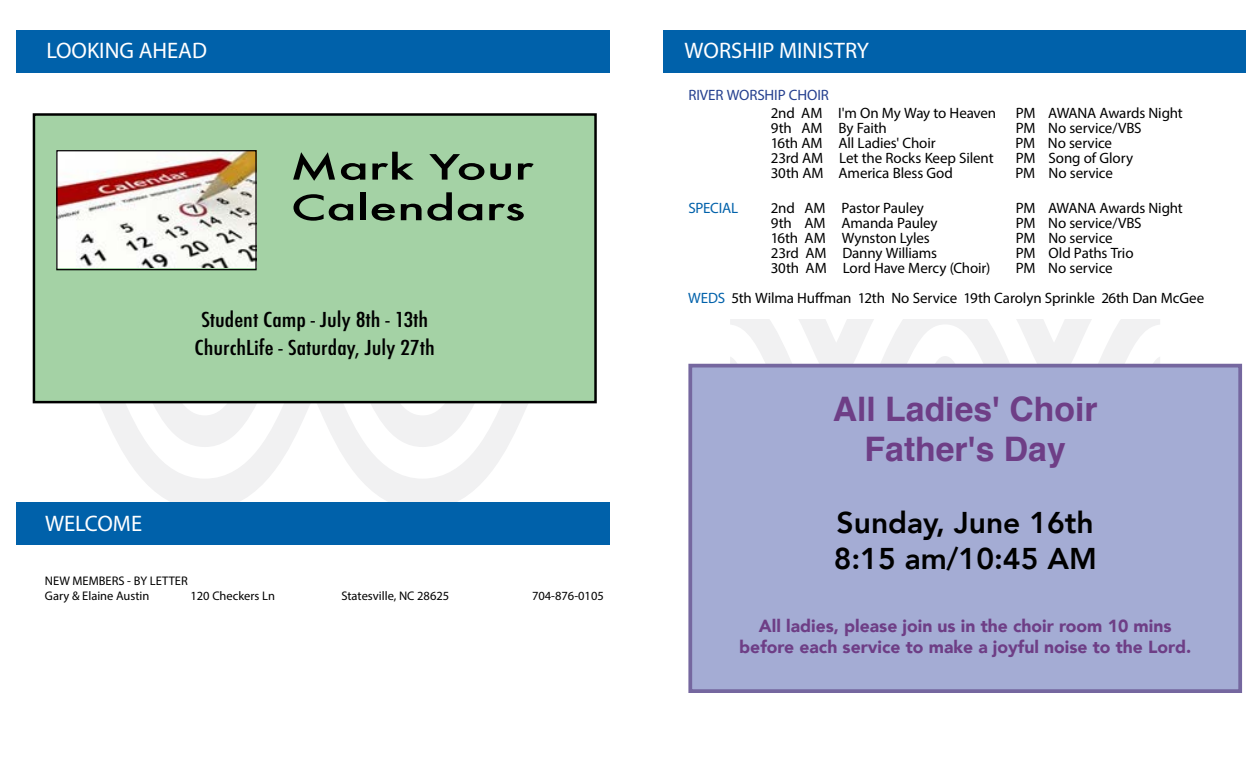
<style>
.page{position:relative;width:1260px;height:765px;background:#fff}
.page>*{position:absolute;margin:0;border:0;box-sizing:border-box;transform-origin:0 0}
.t1{font:500 33.88px/40.6px "Futura";color:#000;scale:1.5 1}
.t2{font:700 33.75px/40.5px "Helvetica";color:#6e3e86;text-align:center}
.t3{font:800 30px/36px "Avenir";color:#000}
.t4{font:22.5px "Myriad Pro";color:#fff}
.t5{font:500 condensed 20px/27.5px "Futura";color:#000;text-align:center;scale:1.2 1}
.t6{font:900 17.5px/21px "Avenir";color:#6e3e86;text-align:center}
.t7{font:15px/30px "Myriad Pro";letter-spacing:-.01em;color:#000}
.t8{font:15px "Myriad Pro";letter-spacing:-.005em;color:#25408f}
.t9{font:15px "Myriad Pro";letter-spacing:-.015em;color:#0061aa}
.t10{font:12.5px/15px "Myriad Pro";color:#000}
.s1{color:#0061aa}
</style>
<div class="page">
<svg style="left:120px;top:447px;width:387px;height:55px"></svg>
<svg style="left:99px;top:403px;width:430px;height:44px;fill:#f1f1f2"></svg>
<svg style="left:730px;top:319px;width:430px;height:45px;fill:#f1f1f2"></svg>
<div style="left:663px;top:31px;width:583px;height:42px;background:#0061aa"></div>
<div style="left:16px;top:31px;width:594px;height:42px;background:#0061aa"></div>
<div style="left:688px;top:364px;width:554px;height:329px;background:#a4acd4;border:4px solid #75679f"></div>
<div style="left:34px;top:114px;width:562px;height:288px;background:#a4d2a5"></div>
<div style="left:33px;top:113px;width:564px;height:290px;border:2px solid #000"></div>
<img style="left:58px;top:152px;width:197px;height:115px">
<div style="left:56px;top:150px;width:201px;height:120px;border:1px solid #000"></div>
<div style="left:16px;top:502px;width:594px;height:43px;background:#0061aa"></div>
<h3 class="t4" style="left:46px;top:36px;width:162px">LOOKING AHEAD</h3>
<h1 class="t1" style="left:290px;top:146px;width:164px">Mark Your<br>Calendars</h1>
<h3 class="t5" style="left:195px;top:306px;width:202px">Student Camp - July 8th - 13th<br>ChurchLife - Saturday, July 27th</h3>
<h3 class="t4" style="left:45px;top:509px;width:99px">WELCOME</h3>
<p class="t10" style="left:45px;top:573px;width:144px">NEW MEMBERS - BY LETTER<br>Gary &amp; Elaine Austin</p>
<p class="t10" style="left:190px;top:588px;width:86px">120 Checkers Ln</p>
<p class="t10" style="left:341px;top:588px;width:109px">Statesville, NC 28625</p>
<p class="t10" style="left:532px;top:588px;width:73px">704-876-0105</p>
<h3 class="t4" style="left:685px;top:36px;width:186px">WORSHIP MINISTRY</h3>
<p class="t8" style="left:688px;top:86px;width:142px">RIVER WORSHIP CHOIR</p>
<p class="t7" style="left:771px;top:98px;width:227px">2nd AM I'm On My Way to Heaven</p>
<p class="t7" style="left:1016px;top:98px;width:169px">PM AWANA Awards Night</p>
<p class="t7" style="left:771px;top:113px;width:118px">9th AM By Faith</p>
<p class="t7" style="left:1016px;top:113px;width:127px">PM No service/VBS</p>
<p class="t7" style="left:771px;top:128px;width:166px">16th AM All Ladies' Choir</p>
<p class="t7" style="left:1016px;top:128px;width:98px">PM No service</p>
<p class="t7" style="left:771px;top:143px;width:224px">23rd AM Let the Rocks Keep Silent</p>
<p class="t7" style="left:1016px;top:143px;width:119px">PM Song of Glory</p>
<p class="t7" style="left:771px;top:158px;width:184px">30th AM America Bless God</p>
<p class="t7" style="left:1015px;top:158px;width:99px">PM No service</p>
<p class="t9" style="left:688px;top:199px;width:51px">SPECIAL</p>
<p class="t7" style="left:771px;top:193px;width:154px">2nd AM Pastor Pauley</p>
<p class="t7" style="left:1016px;top:193px;width:169px">PM AWANA Awards Night</p>
<p class="t7" style="left:771px;top:208px;width:168px">9th AM Amanda Pauley</p>
<p class="t7" style="left:1016px;top:208px;width:127px">PM No service/VBS</p>
<p class="t7" style="left:771px;top:223px;width:161px">16th AM Wynston Lyles</p>
<p class="t7" style="left:1016px;top:223px;width:98px">PM No service</p>
<p class="t7" style="left:771px;top:238px;width:168px">23rd AM Danny Williams</p>
<p class="t7" style="left:1016px;top:238px;width:119px">PM Old Paths Trio</p>
<p class="t7" style="left:771px;top:253px;width:221px">30th AM Lord Have Mercy (Choir)</p>
<p class="t7" style="left:688px;top:253px;width:517px;text-indent:327px">PM No service<br><span class="s1">WEDS</span> 5th Wilma Huffman 12th No Service 19th Carolyn Sprinkle 26th Dan McGee</p>
<h2 class="t2" style="left:833px;top:389px;width:266px">All Ladies' Choir<br>Father's Day</h2>
<h3 class="t3" style="left:834px;top:505px;width:265px">Sunday, June 16th<br>8:15 am/10:45 AM</h3>
<p class="t6" style="left:739px;top:615px;width:453px">All ladies, please join us in the choir room 10 mins before each service to make a joyful noise to the Lord.</p>
</div>
